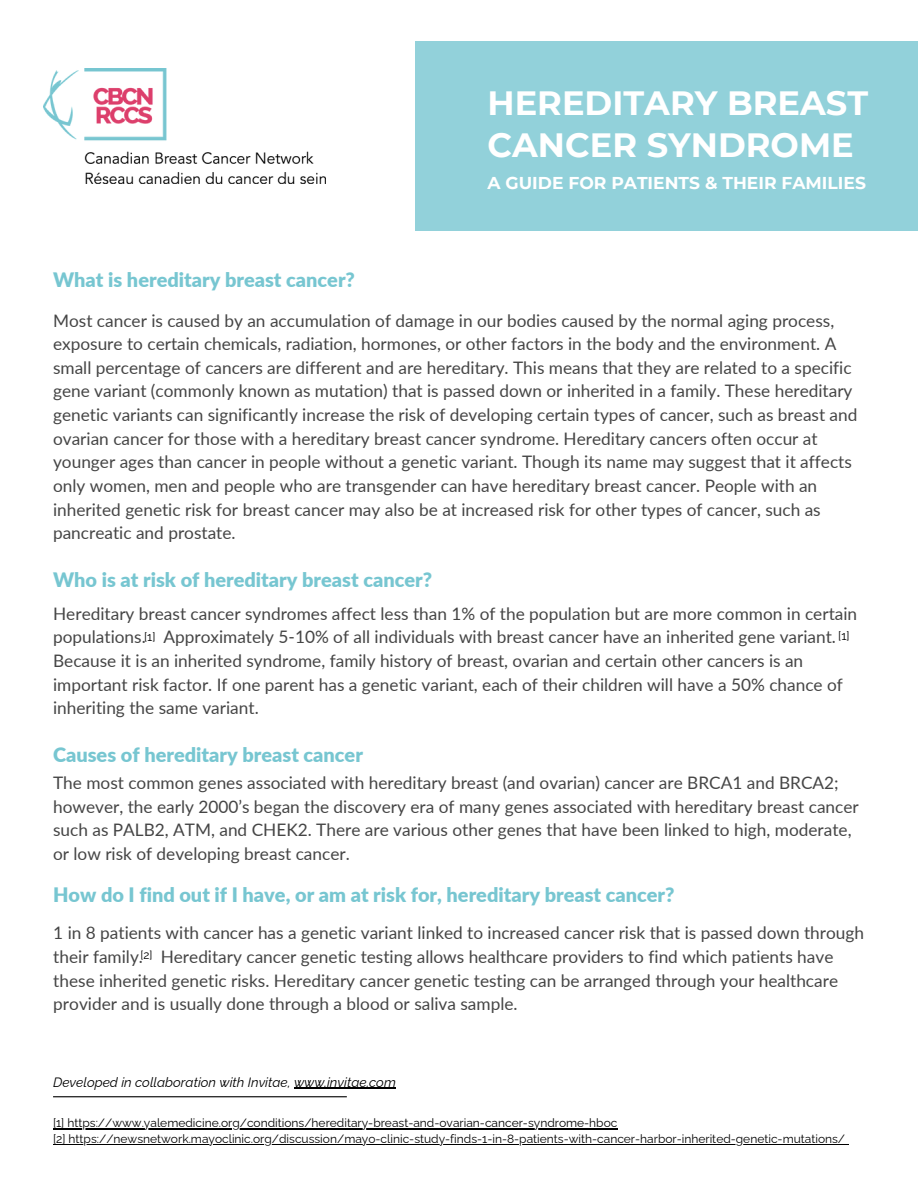
<style>
.page{position:relative;width:918px;height:1188px;background:#fff}
.page>*{position:absolute;margin:0;border:0;box-sizing:border-box;transform-origin:0 0}
.t1{font:700 33.6px/41.2px "Montserrat";color:#fff}
.t2{font:900 19.95px "Lato";color:#77c6d1}
.t3{font:17.25px/23.7px "Lato";color:#454545}
.t4{font:700 17.1px "Montserrat";color:#fff}
.t5{font:italic 13.5px "Raleway";color:#000}
.t6{font:12px "Raleway";color:#000}
.t7{font:11.55px "Raleway";color:#000}
</style>
<div class="page">
<div style="left:416px;top:41px;width:502px;height:190px;background:#92d1da"></div>
<img style="left:43px;top:68px;width:282px;height:115px">
<hr style="left:53px;top:1128px;width:564px;height:1px;background:#000">
<svg style="left:53px;top:1144px;width:16px;height:1px"></svg>
<hr style="left:69px;top:1144px;width:776px;height:1px;background:#000">
<hr style="left:53px;top:1096px;width:294px;height:1px;background:#000">
<hr style="left:294px;top:1088px;width:102px;height:1px;background:#000">
<h2 class="t1" style="left:488px;top:83px;width:382px">HEREDITARY BREAST<br>CANCER SYNDROME</h2>
<h4 class="t4" style="left:488px;top:172px;width:380px">A GUIDE FOR PATIENTS &amp; THEIR FAMILIES</h4>
<h3 class="t2" style="left:53px;top:268px;width:303px">What is hereditary breast cancer?</h3>
<p class="t3" style="left:53px;top:308px;width:806px">Most cancer is caused by an accumulation of damage in our bodies caused by the normal aging process, exposure to certain chemicals, radiation, hormones, or other factors in the body and the environment. A small percentage of cancers are different and are hereditary. This means that they are related to a specific gene variant (commonly known as mutation) that is passed down or inherited in a family. These hereditary genetic variants can significantly increase the risk of developing certain types of cancer, such as breast and ovarian cancer for those with a hereditary breast cancer syndrome. Hereditary cancers often occur at younger ages than cancer in people without a genetic variant. Though its name may suggest that it affects only women, men and people who are transgender can have hereditary breast cancer. People with an inherited genetic risk for breast cancer may also be at increased risk for other types of cancer, such as pancreatic and prostate.</p>
<h2 class="t2" style="left:53px;top:567px;width:381px">Who is at risk of hereditary breast cancer?</h2>
<h4 class="t3" style="left:53px;top:601px;width:806px">Hereditary breast cancer syndromes affect less than 1% of the population but are more common in certain populations. Approximately 5-10% of all individuals with breast cancer have an inherited gene variant.<br>Because it is an inherited syndrome, family history of breast, ovarian and certain other cancers is an important risk factor. If one parent has a genetic variant, each of their children will have a 50% chance of inheriting the same variant.</h4>
<p class="t6" style="left:144px;top:630px;width:13px">[1]</p>
<p class="t6" style="left:838px;top:629px;width:13px">[1]</p>
<h2 class="t2" style="left:53px;top:743px;width:311px">Causes of hereditary breast cancer</h2>
<h4 class="t3" style="left:53px;top:770px;width:807px">The most common genes associated with hereditary breast (and ovarian) cancer are BRCA1 and BRCA2; however, the early 2000’s began the discovery era of many genes associated with hereditary breast cancer such as PALB2, ATM, and CHEK2. There are various other genes that have been linked to high, moderate, or low risk of developing breast cancer.</h4>
<h2 class="t2" style="left:53px;top:883px;width:623px">How do I find out if I have, or am at risk for, hereditary breast cancer?</h2>
<p class="t3" style="left:53px;top:921px;width:812px">1 in 8 patients with cancer has a genetic variant linked to increased cancer risk that is passed down through their family. Hereditary cancer genetic testing allows healthcare providers to find which patients have these inherited genetic risks. Hereditary cancer genetic testing can be arranged through your healthcare provider and is usually done through a blood or saliva sample.</p>
<p class="t7" style="left:140px;top:948px;width:13px">[2]</p>
<p class="t5" style="left:53px;top:1074px;width:344px">Developed in collaboration with Invitae, www.invitae.com</p>
<h4 class="t6" style="left:53px;top:1116px;width:566px">[1] https://www.yalemedicine.org/conditions/hereditary-breast-and-ovarian-cancer-syndrome-hboc</h4>
<p class="t6" style="left:53px;top:1132px;width:794px">[2] https://newsnetwork.mayoclinic.org/discussion/mayo-clinic-study-finds-1-in-8-patients-with-cancer-harbor-inherited-genetic-mutations/</p>
</div>
